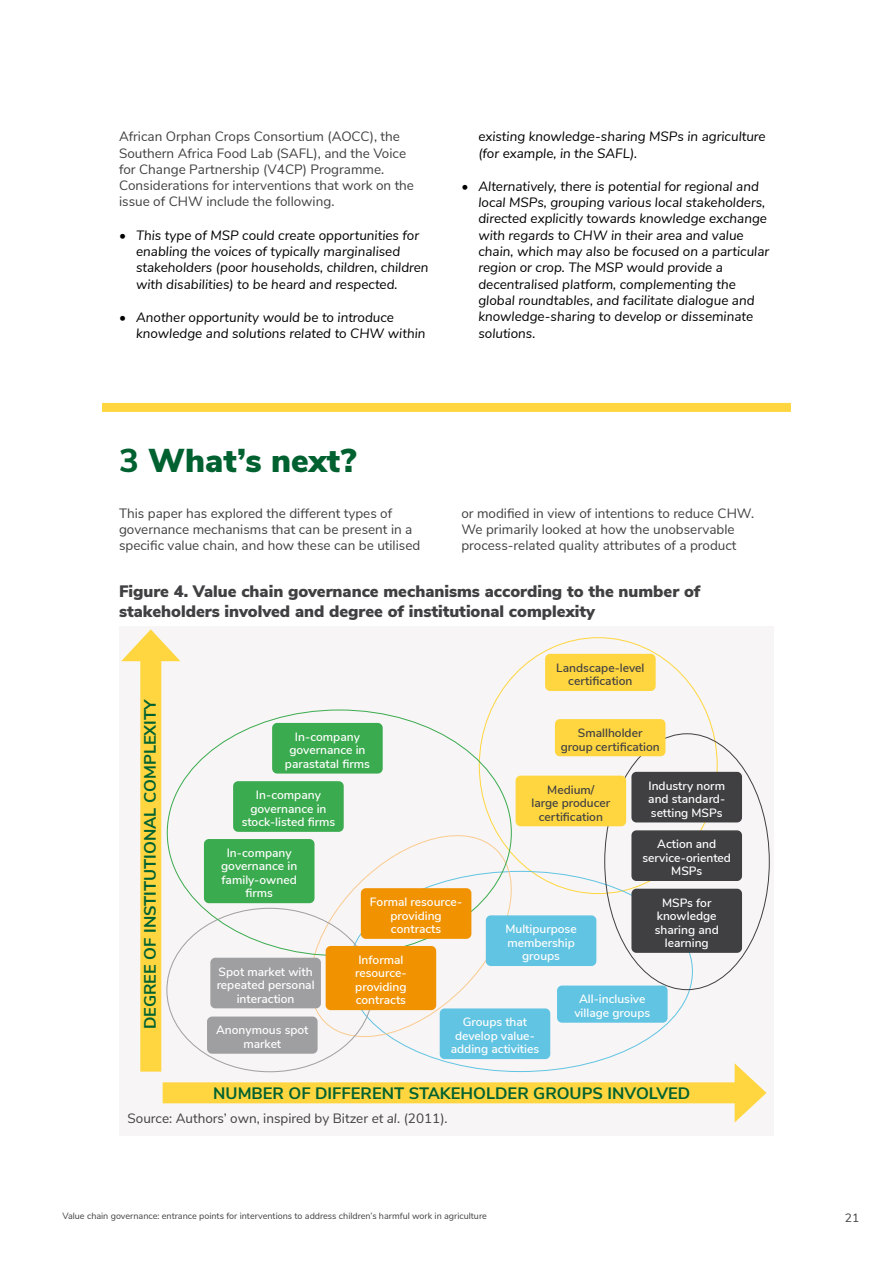
<style>
.page{position:relative;width:893px;height:1263px;background:#fff}
.page>*{position:absolute;margin:0;border:0;box-sizing:border-box;transform-origin:0 0}
.t1{font:900 33px "Nunito Sans";color:#006130}
.t2{font:900 16.5px/19.8px "Nunito Sans";color:#404042}
.t3{font:700 16.5px "Nunito Sans";color:#006130}
.t4{font:italic 13.5px/16.4px "Nunito Sans";color:#000}
.t5{font:13.5px/16.4px "Nunito Sans";color:#404042}
.t6{font:600 12px/13.5px "Nunito Sans";color:#fff;text-align:center}
.t7{font:600 12px/13.5px "Nunito Sans";color:#404042;text-align:center}
.t8{font:12px "Nunito Sans";color:#404042}
.t9{font:9px "Nunito Sans";color:#404042}
.s1{font-weight:800}
.s2{font-style:italic}
</style>
<div class="page">
<div style="left:102px;top:403px;width:689px;height:9px;background:#ffd640"></div>
<div style="left:119px;top:626px;width:655px;height:509px;background:#f7f5f5"></div>
<div style="left:163px;top:1082px;width:583px;height:21px;background:#ffd640"></div>
<svg style="left:735px;top:1063px;width:31px;height:59px"></svg>
<div style="left:273px;top:724px;width:109px;height:49px;background:#3bab4f;border-radius:4px"></div>
<div style="left:272px;top:723px;width:111px;height:50px;border:2px solid #3bab4f;border-radius:4px"></div>
<div style="left:140px;top:649px;width:21px;height:422px;background:#ffd640"></div>
<svg style="left:121px;top:629px;width:59px;height:32px"></svg>
<div style="left:234px;top:782px;width:109px;height:49px;background:#3bab4f;border-radius:4px"></div>
<div style="left:233px;top:781px;width:111px;height:51px;border:2px solid #3bab4f;border-radius:4px"></div>
<div style="left:205px;top:840px;width:109px;height:62px;background:#3bab4f;border-radius:4px"></div>
<div style="left:204px;top:839px;width:110px;height:64px;border:2px solid #3bab4f;border-radius:4px"></div>
<div style="left:546px;top:654px;width:109px;height:36px;background:#ffd640;border-radius:4px"></div>
<div style="left:545px;top:654px;width:111px;height:37px;border:2px solid #ffd640;border-radius:4px"></div>
<div style="left:516px;top:776px;width:109px;height:49px;background:#ffd640;border-radius:4px"></div>
<div style="left:516px;top:776px;width:110px;height:50px;border:2px solid #ffd640;border-radius:4px"></div>
<div style="left:440px;top:1009px;width:109px;height:49px;background:#61c4e3;border-radius:4px"></div>
<div style="left:440px;top:1008px;width:110px;height:51px;border:2px solid #61c4e3;border-radius:4px"></div>
<div style="left:558px;top:986px;width:109px;height:36px;background:#61c4e3;border-radius:4px"></div>
<div style="left:557px;top:985px;width:111px;height:38px;border:2px solid #61c4e3;border-radius:4px"></div>
<div style="left:632px;top:772px;width:109px;height:50px;background:#404042;border-radius:4px"></div>
<div style="left:631px;top:772px;width:111px;height:50px;border:2px solid #404042;border-radius:4px"></div>
<svg style="left:296px;top:820px;width:229px;height:231px"></svg>
<div style="left:632px;top:889px;width:109px;height:63px;background:#404042;border-radius:4px"></div>
<div style="left:631px;top:889px;width:111px;height:64px;border:2px solid #404042;border-radius:4px"></div>
<div style="left:632px;top:831px;width:109px;height:49px;background:#404042;border-radius:4px"></div>
<div style="left:631px;top:830px;width:111px;height:51px;border:2px solid #404042;border-radius:4px"></div>
<div style="left:211px;top:958px;width:109px;height:49px;background:#9f9fa1;border-radius:4px"></div>
<div style="left:210px;top:958px;width:111px;height:50px;border:2px solid #9f9fa1;border-radius:4px"></div>
<div style="left:208px;top:1017px;width:109px;height:36px;background:#9f9fa1;border-radius:4px"></div>
<div style="left:207px;top:1016px;width:111px;height:38px;border:2px solid #9f9fa1;border-radius:4px"></div>
<div style="left:326px;top:947px;width:109px;height:62px;background:#f19201;border-radius:4px"></div>
<div style="left:326px;top:946px;width:110px;height:64px;border:2px solid #f19201;border-radius:4px"></div>
<div style="left:362px;top:889px;width:109px;height:49px;background:#f19201;border-radius:4px"></div>
<div style="left:361px;top:888px;width:110px;height:51px;border:2px solid #f19201;border-radius:4px"></div>
<div style="left:487px;top:916px;width:109px;height:49px;background:#61c4e3;border-radius:4px"></div>
<div style="left:486px;top:915px;width:110px;height:51px;border:2px solid #61c4e3;border-radius:4px"></div>
<div style="left:556px;top:720px;width:109px;height:35px;background:#ffd640;border-radius:4px"></div>
<div style="left:555px;top:719px;width:110px;height:37px;border:2px solid #ffd640;border-radius:4px"></div>
<p class="t5" style="left:119px;top:128px;width:296px">African Orphan Crops Consortium (AOCC), the Southern Africa Food Lab (SAFL), and the Voice for Change Partnership (V4CP) Programme.<br>Considerations for interventions that work on the issue of CHW include the following.</p>
<p class="t4" style="left:136px;top:226px;width:294px;text-indent:-17px">• This type of MSP could create opportunities for enabling the voices of typically marginalised stakeholders (poor households, children, children with disabilities) to be heard and respected.</p>
<p class="t4" style="left:136px;top:308px;width:291px;text-indent:-17px">• Another opportunity would be to introduce knowledge and solutions related to CHW within</p>
<p class="t4" style="left:478px;top:128px;width:289px">existing knowledge-sharing MSPs in agriculture (for example, in the SAFL).</p>
<p class="t4" style="left:478px;top:177px;width:292px;text-indent:-17px">• Alternatively, there is potential for regional and local MSPs, grouping various local stakeholders, directed explicitly towards knowledge exchange with regards to CHW in their area and value chain, which may also be focused on a particular region or crop. The MSP would provide a decentralised platform, complementing the global roundtables, and facilitate dialogue and knowledge-sharing to develop or disseminate solutions.</p>
<h1 class="t1" style="left:119px;top:437px;width:239px"><span class="s1">3</span> What’s next?</h1>
<p class="t5" style="left:119px;top:504px;width:303px">This paper has explored the different types of governance mechanisms that can be present in a specific value chain, and how these can be utilised</p>
<p class="t5" style="left:461px;top:504px;width:294px">or modified in view of intentions to reduce CHW.<br>We primarily looked at how the unobservable process-related quality attributes of a product</p>
<p class="t2" style="left:119px;top:580px;width:583px">Figure 4. Value chain governance mechanisms according to the number of stakeholders involved and degree of institutional complexity</p>
<p class="t3" style="left:138px;top:1029px;width:333px;rotate:-90deg">DEGREE OF INSTITUTIONAL COMPLEXITY</p>
<p class="t6" style="left:285px;top:729px;width:86px">In-company governance in parastatal firms</p>
<p class="t7" style="left:556px;top:660px;width:90px">Landscape-level certification</p>
<p class="t7" style="left:561px;top:725px;width:101px">Smallholder group certification</p>
<p class="t6" style="left:242px;top:787px;width:95px">In-company governance in stock-listed firms</p>
<p class="t6" style="left:221px;top:845px;width:78px">In-company governance in family-owned firms</p>
<p class="t6" style="left:217px;top:964px;width:99px">Spot market with repeated personal interaction</p>
<p class="t6" style="left:216px;top:1023px;width:94px">Anonymous spot market</p>
<p class="t7" style="left:531px;top:782px;width:80px">Medium/<br>large producer certification</p>
<p class="t6" style="left:648px;top:778px;width:78px;text-align:justify">Industry norm and standard&shy;setting MSPs</p>
<p class="t6" style="left:642px;top:837px;width:90px">Action and service-oriented<br>MSPs</p>
<p class="t6" style="left:370px;top:894px;width:94px">Formal resource&shy;providing contracts</p>
<p class="t6" style="left:655px;top:895px;width:66px">MSPs for knowledge sharing and learning</p>
<p class="t6" style="left:505px;top:922px;width:73px">Multipurpose membership groups</p>
<p class="t6" style="left:355px;top:952px;width:53px;text-align:left">Informal resource&shy;providing contracts</p>
<p class="t6" style="left:574px;top:992px;width:77px">All-inclusive village groups</p>
<p class="t6" style="left:451px;top:1015px;width:90px">Groups that develop value&shy;adding activities</p>
<p class="t3" style="left:213px;top:1081px;width:479px">NUMBER OF DIFFERENT STAKEHOLDER GROUPS INVOLVED</p>
<p class="t5" style="left:128px;top:1109px;width:322px">Source: Authors’ own, inspired by Bitzer <span class="s2">et al</span>. (2011).</p>
<p class="t9" style="left:62px;top:1209px;width:426px">Value chain governance: entrance points for interventions to address children’s harmful work in agriculture</p>
<p class="t8" style="left:845px;top:1209px;width:16px">21</p>
</div>
